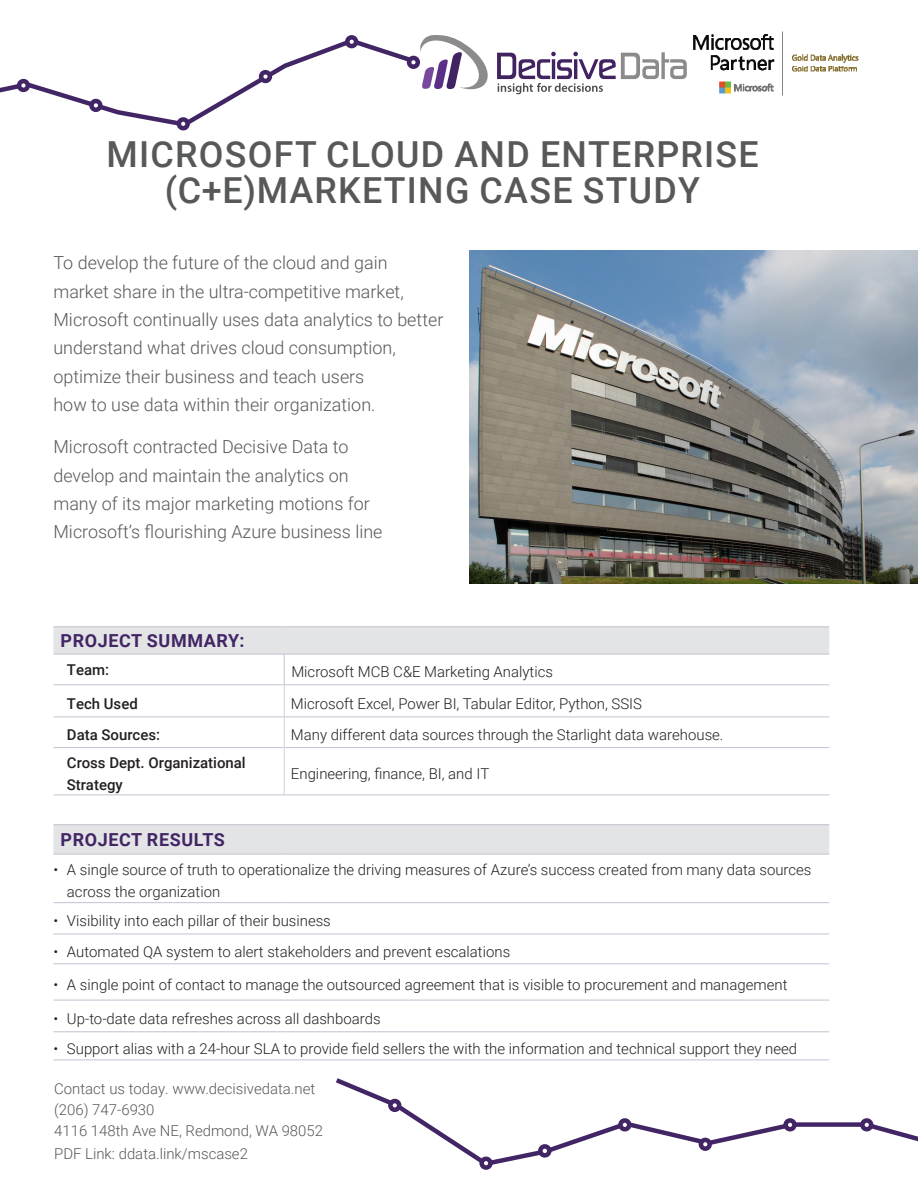
<style>
.page{position:relative;width:918px;height:1188px;background:#fff}
.page>*{position:absolute;margin:0;border:0;box-sizing:border-box;transform-origin:0 0}
.t1{font:500 35.85px "Roboto";letter-spacing:.035em;color:#57585a}
.t2{font:300 18px/28.3px "Roboto";color:#57585a}
.t3{font:700 18px "Roboto";letter-spacing:.035em;color:#422565}
.t4{font:300 15px/22.4px "Roboto";color:#231f20}
.t5{font:300 15px "Roboto";color:#57585a}
.t6{font:500 15px/22.4px "Roboto";color:#231f20}
</style>
<div class="page">
<svg style="left:497px;top:52px;width:190px;height:42px"></svg>
<img style="left:470px;top:250px;width:448px;height:333px">
<img style="left:693px;top:31px;width:166px;height:65px">
<svg style="left:0;top:35px;width:488px;height:94px"></svg>
<div style="left:19px;top:81px;width:9px;height:9px;background:#fff;border-radius:50%"></div>
<div style="left:17px;top:79px;width:13px;height:13px;border:4px solid #422565;border-radius:50%"></div>
<svg style="left:92px;top:101px;width:8px;height:9px"></svg>
<div style="left:89px;top:99px;width:14px;height:13px;border:4px solid #422565;border-radius:50%"></div>
<div style="left:179px;top:119px;width:9px;height:9px;background:#fff;border-radius:50%"></div>
<div style="left:177px;top:117px;width:13px;height:13px;border:4px solid #422565;border-radius:50%"></div>
<div style="left:261px;top:72px;width:9px;height:9px;background:#fff;border-radius:50%"></div>
<div style="left:259px;top:70px;width:13px;height:13px;border:4px solid #422565;border-radius:50%"></div>
<div style="left:347px;top:37px;width:9px;height:9px;background:#fff;border-radius:50%"></div>
<div style="left:345px;top:35px;width:13px;height:13px;border:4px solid #422565;border-radius:50%"></div>
<div style="left:409px;top:58px;width:9px;height:9px;background:#fff;border-radius:50%"></div>
<div style="left:407px;top:56px;width:13px;height:13px;border:4px solid #422565;border-radius:50%"></div>
<svg style="left:53px;top:627px;width:776px;height:227px"></svg>
<hr style="left:53px;top:626px;width:231px;height:1px;background:#c7bfd1">
<hr style="left:284px;top:626px;width:545px;height:1px;background:#c7bfd1">
<hr style="left:53px;top:684px;width:231px;height:1px;background:#c7bfd1">
<hr style="left:284px;top:684px;width:545px;height:1px;background:#c7bfd1">
<hr style="left:53px;top:717px;width:231px;height:1px;background:#c7bfd1">
<hr style="left:285px;top:717px;width:544px;height:1px;background:#c7bfd1">
<hr style="left:53px;top:747px;width:231px;height:1px;background:#c7bfd1">
<hr style="left:285px;top:747px;width:544px;height:1px;background:#c7bfd1">
<hr style="left:53px;top:795px;width:231px;height:1px;background:#c7bfd1">
<hr style="left:284px;top:795px;width:545px;height:1px;background:#c7bfd1">
<hr style="left:53px;top:824px;width:231px;height:1px;background:#c7bfd1">
<hr style="left:284px;top:824px;width:545px;height:1px;background:#c7bfd1">
<hr style="left:53px;top:854px;width:231px;height:1px;background:#c7bfd1">
<hr style="left:284px;top:854px;width:545px;height:1px;background:#c7bfd1">
<hr style="left:53px;top:902px;width:231px;height:1px;background:#c7bfd1">
<hr style="left:284px;top:902px;width:545px;height:1px;background:#c7bfd1">
<hr style="left:53px;top:934px;width:231px;height:1px;background:#c7bfd1">
<hr style="left:284px;top:934px;width:545px;height:1px;background:#c7bfd1">
<hr style="left:53px;top:963px;width:231px;height:1px;background:#c7bfd1">
<hr style="left:284px;top:963px;width:545px;height:1px;background:#c7bfd1">
<hr style="left:53px;top:1000px;width:231px;height:1px;background:#c7bfd1">
<hr style="left:284px;top:1000px;width:545px;height:1px;background:#c7bfd1">
<hr style="left:53px;top:1031px;width:231px;height:1px;background:#c7bfd1">
<hr style="left:284px;top:1031px;width:545px;height:1px;background:#c7bfd1">
<hr style="left:53px;top:1059px;width:231px;height:1px;background:#c7bfd1">
<hr style="left:284px;top:1059px;width:545px;height:1px;background:#c7bfd1">
<hr style="left:284px;top:685px;width:1px;height:32px;background:#d3cddb">
<hr style="left:284px;top:717px;width:1px;height:31px;background:#d3cddb">
<hr style="left:284px;top:748px;width:1px;height:47px;background:#d3cddb">
<hr style="left:53px;top:654px;width:231px;height:1px;background:#c7bfd1">
<hr style="left:284px;top:654px;width:545px;height:1px;background:#c7bfd1">
<svg style="left:284px;top:655px;width:1px;height:29px"></svg>
<svg style="left:336px;top:1078px;width:582px;height:91px"></svg>
<div style="left:862px;top:1120px;width:9px;height:9px;background:#fff;border-radius:50%"></div>
<div style="left:860px;top:1118px;width:13px;height:13px;border:4px solid #422565;border-radius:50%"></div>
<svg style="left:786px;top:1120px;width:8px;height:9px"></svg>
<div style="left:783px;top:1118px;width:14px;height:13px;border:4px solid #422565;border-radius:50%"></div>
<div style="left:701px;top:1140px;width:9px;height:9px;background:#fff;border-radius:50%"></div>
<div style="left:699px;top:1138px;width:13px;height:13px;border:4px solid #422565;border-radius:50%"></div>
<div style="left:620px;top:1120px;width:9px;height:9px;background:#fff;border-radius:50%"></div>
<div style="left:618px;top:1118px;width:13px;height:13px;border:4px solid #422565;border-radius:50%"></div>
<svg style="left:540px;top:1146px;width:9px;height:9px"></svg>
<div style="left:538px;top:1144px;width:14px;height:14px;border:4px solid #422565;border-radius:50%"></div>
<svg style="left:482px;top:1159px;width:8px;height:9px"></svg>
<div style="left:479px;top:1157px;width:14px;height:13px;border:4px solid #422565;border-radius:50%"></div>
<div style="left:390px;top:1101px;width:9px;height:9px;background:#fff;border-radius:50%"></div>
<div style="left:388px;top:1099px;width:13px;height:13px;border:4px solid #422565;border-radius:50%"></div>
<p class="t1" style="left:106px;top:129px;width:654px">MICROSOFT CLOUD AND ENTERPRISE</p>
<p class="t1" style="left:165px;top:165px;width:537px">(C+E)MARKETING CASE STUDY</p>
<p class="t2" style="left:53px;top:248px;width:391px">To develop the future of the cloud and gain market share in the ultra-competitive market, Microsoft continually uses data analytics to better understand what drives cloud consumption, optimize their business and teach users<br>how to use data within their organization.</p>
<p class="t2" style="left:53px;top:432px;width:331px">Microsoft contracted Decisive Data to develop and maintain the analytics on many of its major marketing motions for Microsoft’s flourishing Azure business line</p>
<p class="t3" style="left:61px;top:628px;width:185px">PROJECT SUMMARY:</p>
<p class="t6" style="left:67px;top:658px;width:44px">Team:</p>
<p class="t4" style="left:291px;top:660px;width:263px">Microsoft MCB C&amp;E Marketing Analytics</p>
<p class="t6" style="left:67px;top:692px;width:72px">Tech Used</p>
<p class="t4" style="left:291px;top:692px;width:353px">Microsoft Excel, Power BI, Tabular Editor, Python, SSIS</p>
<p class="t6" style="left:67px;top:723px;width:95px">Data Sources:</p>
<p class="t4" style="left:291px;top:723px;width:434px">Many different data sources through the Starlight data warehouse.</p>
<p class="t6" style="left:67px;top:751px;width:180px">Cross Dept. Organizational<br>Strategy</p>
<p class="t4" style="left:291px;top:762px;width:200px">Engineering, finance, BI, and IT</p>
<p class="t3" style="left:61px;top:827px;width:166px">PROJECT RESULTS</p>
<p class="t4" style="left:67px;top:858px;width:746px;text-indent:-14px">• A single source of truth to operationalize the driving measures of Azure’s success created from many data sources across the organization</p>
<p class="t4" style="left:53px;top:909px;width:279px">• Visibility into each pillar of their business</p>
<p class="t4" style="left:53px;top:940px;width:458px">• Automated QA system to alert stakeholders and prevent escalations</p>
<p class="t4" style="left:53px;top:973px;width:736px">• A single point of contact to manage the outsourced agreement that is visible to procurement and management</p>
<p class="t4" style="left:53px;top:1007px;width:329px">• Up-to-date data refreshes across all dashboards</p>
<p class="t4" style="left:53px;top:1037px;width:745px">• Support alias with a 24-hour SLA to provide field sellers the with the information and technical support they need</p>
<p class="t5" style="left:54px;top:1078px;width:263px">Contact us today. www.decisivedata.net</p>
<p class="t5" style="left:54px;top:1099px;width:102px">(206) 747-6930</p>
<p class="t5" style="left:54px;top:1120px;width:270px">4116 148th Ave NE, Redmond, WA 98052</p>
<p class="t5" style="left:54px;top:1143px;width:195px">PDF Link: ddata.link/mscase2</p>
</div>
